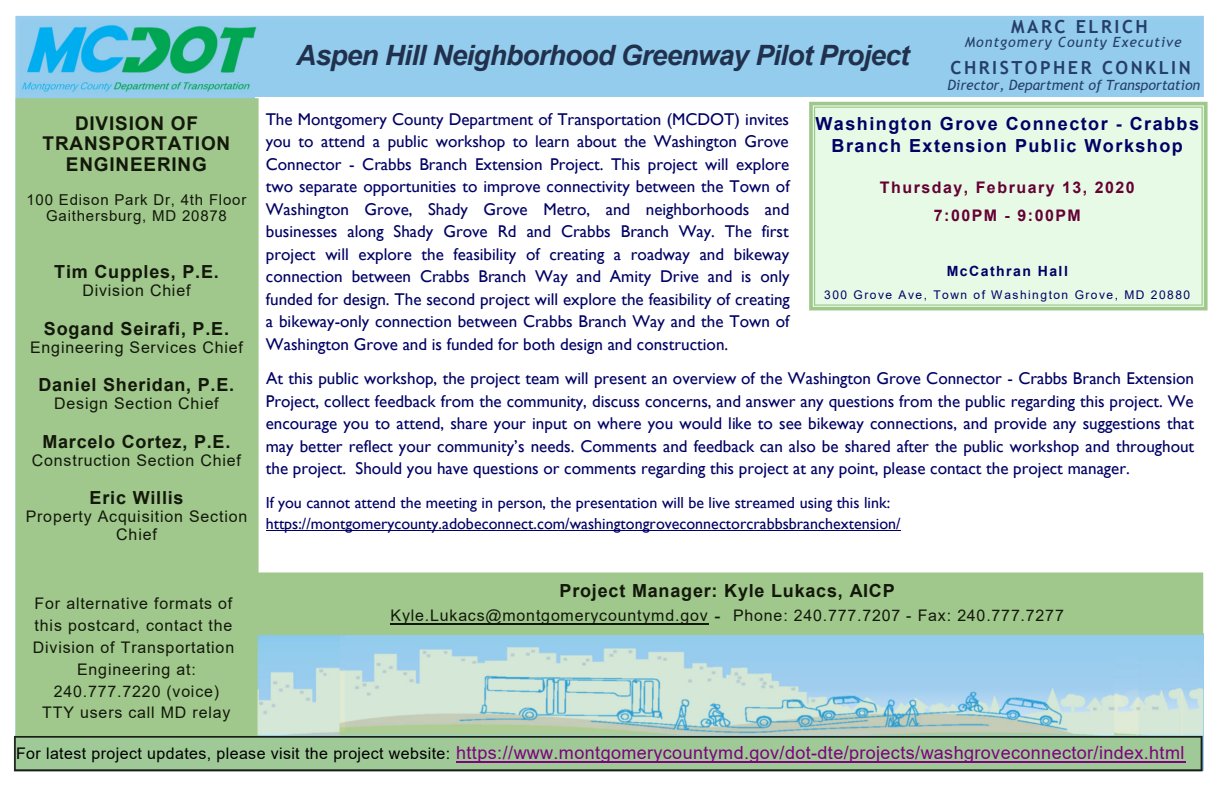
<style>
.page{position:relative;width:1224px;height:789px;background:#fff}
.page>*{position:absolute;margin:0;border:0;box-sizing:border-box;transform-origin:0 0}
.t1{font:italic 700 28px "Arial";letter-spacing:-.025em;color:#21314d}
.t2{font:700 19px/20.8px "Arial";letter-spacing:.045em;color:#13180a;text-align:center}
.t3{font:18px "Arial";letter-spacing:.025em;color:#800080}
.t4{font:700 18px "Arial";letter-spacing:.045em;color:#13180a}
.t5{font:700 18px/22.6px "Arial";letter-spacing:.08em;color:#000065;text-align:center}
.t6{font:700 18px "Trebuchet MS";letter-spacing:.14em;color:#263f6a}
.t7{font:17px/22.4px "Gill Sans";color:#000065;text-align:justify}
.t8{font:16px/21.8px "Arial";letter-spacing:.05em;color:#13180a;text-align:center}
.t9{font:16px/21.2px "Gill Sans";color:#000065}
.t10{font:700 16px/28px "Arial";letter-spacing:.095em;color:#650033;text-align:center}
.t11{font:15px/16.4px "Arial";letter-spacing:.05em;color:#13180a;text-align:center}
.t12{font:italic 14px "Trebuchet MS";color:#263f6a}
.t13{font:italic 14px "Trebuchet MS";letter-spacing:.07em;color:#263f6a}
.t14{font:700 14px "Arial";letter-spacing:.1em;color:#000065}
.t15{font:12px "Arial";letter-spacing:.125em;color:#000065}
.s1{font-size:18px}
.s2{font-size:16px;color:#000}
</style>
<div class="page">
<div style="left:17px;top:18px;width:1185px;height:750px;background:#93ccec"></div>
<img style="left:22px;top:25px;width:235px;height:67px">
<div style="left:256px;top:97px;width:948px;height:535px;background:#fff"></div>
<hr style="left:266px;top:530px;width:634px;height:1px;background:#006">
<div style="left:19px;top:101px;width:237px;height:632px;background:#a0c88c"></div>
<div style="left:16px;top:98px;width:243px;height:638px;border:6px solid #a0c88c"></div>
<img style="left:14px;top:735px;width:1189px;height:36px">
<hr style="left:456px;top:761px;width:730px;height:1px;background:#800080">
<img style="left:257px;top:635px;width:946px;height:100px">
<svg style="left:809px;top:102px;width:399px;height:208px;background:#e1f6e0"></svg>
<div style="left:256px;top:575px;width:944px;height:57px;background:#a0c88c"></div>
<div style="left:253px;top:572px;width:950px;height:63px;border:6px solid #a0c88c"></div>
<hr style="left:391px;top:623px;width:318px;height:1px;background:#13180a">
<p class="t2" style="left:43px;top:113px;width:189px">DIVISION OF<br>TRANSPORTATION<br>ENGINEERING</p>
<p class="t11" style="left:27px;top:191px;width:221px">100 Edison Park Dr, 4th Floor<br>Gaithersburg, MD 20878</p>
<p class="t4" style="left:54px;top:259px;width:166px">Tim Cupples, P.E.</p>
<p class="t8" style="left:82px;top:279px;width:110px">Division Chief</p>
<p class="t4" style="left:44px;top:315px;width:187px">Sogand Seirafi, P.E.</p>
<p class="t8" style="left:30px;top:336px;width:214px">Engineering Services Chief</p>
<p class="t4" style="left:39px;top:372px;width:197px">Daniel Sheridan, P.E.</p>
<p class="t8" style="left:54px;top:392px;width:166px">Design Section Chief</p>
<p class="t4" style="left:42px;top:429px;width:190px">Marcelo Cortez, P.E.</p>
<p class="t8" style="left:32px;top:449px;width:211px">Construction Section Chief</p>
<p class="t4" style="left:90px;top:485px;width:96px">Eric Willis</p>
<p class="t8" style="left:26px;top:508px;width:223px;line-height:17.4px">Property Acquisition Section<br>Chief</p>
<h1 class="t1" style="left:296px;top:37px;width:615px">Aspen Hill Neighborhood Greenway Pilot Project</h1>
<p class="t6" style="left:1011px;top:15px;width:138px">MARC ELRICH</p>
<p class="t13" style="left:965px;top:33px;width:219px">Montgomery County Executive</p>
<p class="t12" style="left:948px;top:77px;width:254px">Director, Department of Transportation</p>
<p class="t6" style="left:951px;top:57px;width:242px">CHRISTOPHER CONKLIN</p>
<p class="t7" style="left:266px;top:108px;width:526px">The Montgomery County Department of Transportation (MCDOT) invites you to attend a public workshop to learn about the Washington Grove Connector - Crabbs Branch Extension Project. This project will explore two separate opportunities to improve connectivity between the Town of Washington Grove, Shady Grove Metro, and neighborhoods and businesses along Shady Grove Rd and Crabbs Branch Way. The first project will explore the feasibility of creating a roadway and bikeway connection between Crabbs Branch Way and Amity Drive and is only funded for design. The second project will explore the feasibility of creating a bikeway-only connection between Crabbs Branch Way and the Town of Washington Grove and is funded for both design and construction.</p>
<p class="t7" style="left:266px;top:367px;width:930px">At this public workshop, the project team will present an overview of the Washington Grove Connector - Crabbs Branch Extension Project, collect feedback from the community, discuss concerns, and answer any questions from the public regarding this project. We encourage you to attend, share your input on where you would like to see bikeway connections, and provide any suggestions that may better reflect your community’s needs. Comments and feedback can also be shared after the public workshop and throughout the project. Should you have questions or comments regarding this project at any point, please contact the project manager.</p>
<p class="t9" style="left:266px;top:492px;width:637px">If you cannot attend the meeting in person, the presentation will be live streamed using this link: https://montgomerycounty.adobeconnect.com/washingtongroveconnectorcrabbsbranchextension/</p>
<p class="t5" style="left:815px;top:112px;width:385px">Washington Grove Connector - Crabbs<br>Branch Extension Public Workshop</p>
<p class="t10" style="left:880px;top:174px;width:256px">Thursday, February 13, 2020<br>7:00PM - 9:00PM</p>
<p class="t14" style="left:947px;top:261px;width:123px">McCathran Hall</p>
<p class="t15" style="left:824px;top:287px;width:367px">300 Grove Ave, Town of Washington Grove, MD 20880</p>
<p class="t4" style="left:560px;top:578px;width:337px">Project Manager: Kyle Lukacs, AICP</p>
<p class="t8" style="left:391px;top:604px;width:675px">Kyle.Lukacs@montgomerycountymd.gov <span class="s1">-</span> Phone: 240.777.7207 - Fax: 240.777.7277</p>
<p class="t8" style="left:33px;top:592px;width:203px">For alternative formats of this postcard, contact the<br>Division of Transportation<br>Engineering at:<br>240.777.7220 (voice)<br>TTY users call MD relay</p>
<p class="t3" style="left:16px;top:740px;width:1170px"><span class="s2">For latest project updates, please visit the project website:</span> https://www.montgomerycountymd.gov/dot-dte/projects/washgroveconnector/index.html</p>
</div>
